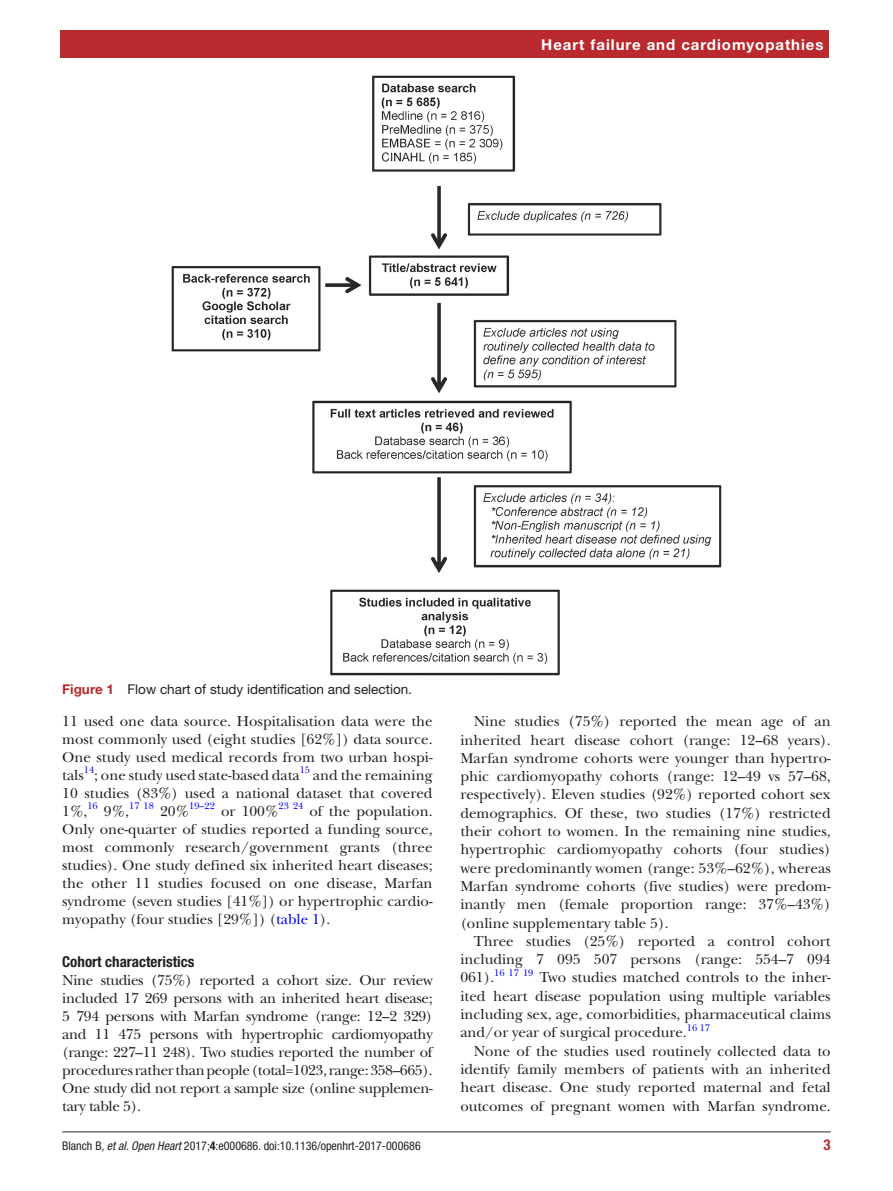
<style>
.page{position:relative;width:893px;height:1191px;background:#fff}
.page>*{position:absolute;margin:0;border:0;box-sizing:border-box;transform-origin:0 0}
.t1{font:15px/18.3px "New Baskerville";color:#231f20;text-align:justify}
.t2{font:700 15px "Helvetica Neue LT Std";letter-spacing:.065em;color:#fff}
.t3{font:700 condensed 15px "Helvetica Neue LT Std";color:#231f20}
.t4{font:700 condensed 15px "Helvetica Neue LT Std";color:#b9292e}
.t5{font:13.5px "Helvetica Neue LT Std";color:#231f20}
.t6{font:condensed 12px "Helvetica Neue LT Std";color:#231f20}
.t7{font:9.9px "New Baskerville";color:#00f}
.s1{font-weight:700;color:#b9292e}
.s2{color:#00f}
.s3{font-style:italic}
.s4{font-weight:700}
</style>
<div class="page">
<hr style="left:62px;top:1131px;width:769px;height:1px;background:#231f20">
<div style="left:61px;top:31px;width:768px;height:27px;background:#b9292e"></div>
<img style="left:171px;top:75px;width:551px;height:601px">
<p class="t2" style="left:541px;top:35px;width:284px">Heart failure and cardiomyopathies</p>
<p class="t5" style="left:62px;top:681px;width:351px"><span class="s1">Figure 1</span> Flow chart of study identification and selection.</p>
<p class="t1" style="left:62px;top:712px;width:372px">11 used one data source. Hospitalisation data were the most commonly used (eight studies [62%]) data source.<br>One study used medical records from two urban hospi&shy;tals</p>
<p class="t7" style="left:84px;top:764px;width:12px">14</p>
<p class="t1" style="left:94px;top:766px;width:207px">; one study used state-based data</p>
<p class="t7" style="left:300px;top:764px;width:12px">15</p>
<p class="t1" style="left:62px;top:766px;width:372px;text-indent:251px">and the remaining 10 studies (83%) used a national dataset that covered 1%,</p>
<p class="t7" style="left:87px;top:800px;width:12px">16</p>
<p class="t1" style="left:104px;top:802px;width:27px">9%,</p>
<p class="t7" style="left:129px;top:800px;width:26px">17 18</p>
<p class="t1" style="left:160px;top:802px;width:31px">20%</p>
<p class="t7" style="left:189px;top:800px;width:27px">19–22</p>
<p class="t1" style="left:221px;top:802px;width:59px">or 100%</p>
<p class="t7" style="left:279px;top:800px;width:26px">23 24</p>
<p class="t1" style="left:62px;top:802px;width:372px;text-indent:247px">of the population.<br>Only one-quarter of studies reported a funding source, most commonly research/government grants (three studies). One study defined six inherited heart diseases; the other 11 studies focused on one disease, Marfan syndrome (seven studies [41%]) or hypertrophic cardio&shy;myopathy (four studies [29%]) (<span class="s2">table 1</span>).</p>
<p class="t3" style="left:62px;top:952px;width:134px">Cohort characteristics</p>
<p class="t1" style="left:62px;top:970px;width:372px">Nine studies (75%) reported a cohort size. Our review included 17 269 persons with an inherited heart disease; 5 794 persons with Marfan syndrome (range: 12–2 329) and 11 475 persons with hypertrophic cardiomyopathy (range: 227–11 248). Two studies reported the number of procedures rather than people (total=1023, range: 358–665).<br>One study did not report a sample size (online supplemen&shy;tary table 5).</p>
<p class="t1" style="left:460px;top:712px;width:372px;text-indent:13px">Nine studies (75%) reported the mean age of an inherited heart disease cohort (range: 12–68 years).<br>Marfan syndrome cohorts were younger than hypertro&shy;phic cardiomyopathy cohorts (range: 12–49 vs 57–68, respectively). Eleven studies (92%) reported cohort sex demographics. Of these, two studies (17%) restricted their cohort to women. In the remaining nine studies, hypertrophic cardiomyopathy cohorts (four studies) were predominantly women (range: 53%–62%), whereas Marfan syndrome cohorts (five studies) were predom&shy;inantly men (female proportion range: 37%–43%) (online supplementary table 5).</p>
<p class="t1" style="left:460px;top:932px;width:372px;text-indent:13px">Three studies (25%) reported a control cohort including 7 095 507 persons (range: 554–7 094<br>061).</p>
<p class="t7" style="left:494px;top:966px;width:41px">16 17 19</p>
<p class="t1" style="left:460px;top:968px;width:372px;text-indent:79px">Two studies matched controls to the inher&shy;ited heart disease population using multiple variables including sex, age, comorbidities, pharmaceutical claims and/or year of surgical procedure.</p>
<p class="t7" style="left:687px;top:1021px;width:25px">16 17</p>
<p class="t1" style="left:460px;top:1041px;width:372px;text-indent:14px">None of the studies used routinely collected data to identify family members of patients with an inherited heart disease. One study reported maternal and fetal outcomes of pregnant women with Marfan syndrome.</p>
<p class="t6" style="left:62px;top:1139px;width:360px">Blanch B<span class="s3">, et al. Open Heart</span> 2017;<span class="s4">4</span>:e000686. doi:10.1136/openhrt-2017-000686</p>
<p class="t4" style="left:823px;top:1135px;width:9px">3</p>
</div>
